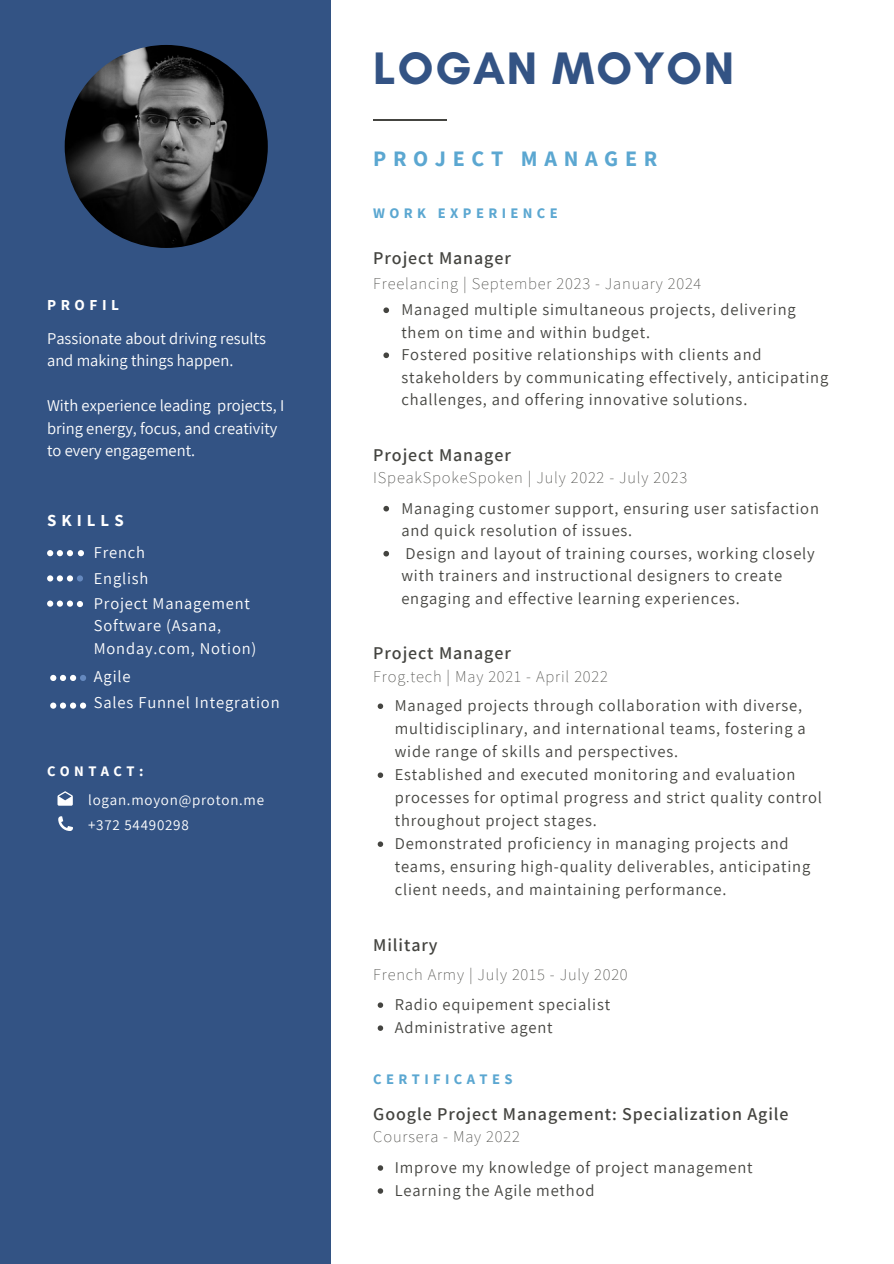
<style>
.page{position:relative;width:894px;height:1264px;background:#fff}
.page>*{position:absolute;margin:0;border:0;box-sizing:border-box;transform-origin:0 0}
.t1{font:700 46.35px "Glacial Indifference";letter-spacing:.035em;color:#335384}
.t2{font:700 22.05px "Source Sans Pro";letter-spacing:.3em;color:#5ba7d1}
.t3{font:600 18px "Assistant";letter-spacing:.05em;color:#444440}
.t4{font:700 16.8px "Source Sans Pro";letter-spacing:.3em;color:#fff}
.t5{font:16.5px/22.5px "Assistant";letter-spacing:.05em;color:#444440}
.t6{font:200 16.5px "Assistant";letter-spacing:.05em;color:#444440}
.t7{font:16.5px/22.5px "Assistant";color:#fff}
.t8{font:16.5px/22.5px "Assistant";letter-spacing:.05em;color:#fff}
.t9{font:700 15.15px "Source Sans Pro";letter-spacing:.3em;color:#fff}
.t10{font:15px "Assistant";letter-spacing:.05em;color:#fff}
.t11{font:700 14.55px "Source Sans Pro";letter-spacing:.3em;color:#5ba7d1}
.t12{font:700 14.55px "Source Sans Pro";letter-spacing:.3em;color:#fff}
</style>
<div class="page">
<div style="left:0;top:0;width:330px;height:1263px;background:#335384"></div>
<hr style="left:373px;top:119px;width:73px;height:1px;background:#444440">
<img style="left:65px;top:45px;width:203px;height:203px;border-radius:50%">
<svg style="left:377px;top:1165px;width:6px;height:5px"></svg>
<svg style="left:377px;top:1188px;width:6px;height:5px"></svg>
<svg style="left:377px;top:1002px;width:6px;height:5px"></svg>
<svg style="left:377px;top:1025px;width:6px;height:5px"></svg>
<svg style="left:383px;top:506px;width:6px;height:5px"></svg>
<svg style="left:383px;top:551px;width:6px;height:5px"></svg>
<svg style="left:58px;top:816px;width:15px;height:14px"></svg>
<svg style="left:57px;top:791px;width:16px;height:14px"></svg>
<svg style="left:47px;top:575px;width:36px;height:6px"></svg>
<svg style="left:47px;top:550px;width:37px;height:6px"></svg>
<svg style="left:47px;top:600px;width:36px;height:7px"></svg>
<svg style="left:50px;top:675px;width:36px;height:6px"></svg>
<svg style="left:50px;top:702px;width:36px;height:6px"></svg>
<svg style="left:377px;top:703px;width:6px;height:6px"></svg>
<svg style="left:377px;top:772px;width:6px;height:6px"></svg>
<svg style="left:377px;top:841px;width:6px;height:6px"></svg>
<svg style="left:383px;top:307px;width:6px;height:6px"></svg>
<svg style="left:383px;top:352px;width:6px;height:6px"></svg>
<p class="t1" style="left:373px;top:40px;width:362px">LOGAN MOYON</p>
<h6 class="t2" style="left:373px;top:144px;width:285px">PROJECT MANAGER</h6>
<p class="t9" style="left:47px;top:295px;width:73px">PROFIL</p>
<p class="t7" style="left:47px;top:326px;width:220px">Passionate about driving results and making things happen.</p>
<p class="t7" style="left:47px;top:394px;width:239px">With experience leading projects, I bring energy, focus, and creativity to every engagement.</p>
<h1 class="t11" style="left:373px;top:204px;width:186px">WORK EXPERIENCE</h1>
<p class="t3" style="left:373px;top:246px;width:139px">Project Manager</p>
<h6 class="t6" style="left:373px;top:272px;width:329px">Freelancing | September 2023 - January 2024</h6>
<h4 class="t5" style="left:401px;top:298px;width:396px">Managed multiple simultaneous projects, delivering them on time and within budget.</h4>
<h5 class="t5" style="left:401px;top:343px;width:428px">Fostered positive relationships with clients and stakeholders by communicating effectively, anticipating challenges, and offering innovative solutions.</h5>
<h4 class="t3" style="left:373px;top:442px;width:139px">Project Manager</h4>
<h5 class="t6" style="left:373px;top:466px;width:315px">ISpeakSpokeSpoken | July 2022 - July 2023</h5>
<h2 class="t5" style="left:401px;top:496px;width:419px">Managing customer support, ensuring user satisfaction and quick resolution of issues.</h2>
<h6 class="t5" style="left:401px;top:541px;width:415px">Design and layout of training courses, working closely with trainers and instructional designers to create engaging and effective learning experiences.</h6>
<p class="t4" style="left:47px;top:509px;width:78px">SKILLS</p>
<p class="t7" style="left:94px;top:540px;width:53px">French</p>
<h4 class="t8" style="left:94px;top:591px;width:164px">Project Management<br>Software (Asana,<br>Monday.com, Notion)</h4>
<h5 class="t7" style="left:94px;top:664px;width:38px">Agile</h5>
<p class="t8" style="left:94px;top:690px;width:187px">Sales Funnel Integration</p>
<p class="t5" style="left:394px;top:693px;width:412px;line-height:23px">Managed projects through collaboration with diverse, multidisciplinary, and international teams, fostering a wide range of skills and perspectives.</p>
<p class="t5" style="left:394px;top:762px;width:428px;line-height:23px">Established and executed monitoring and evaluation processes for optimal progress and strict quality control throughout project stages.</p>
<h4 class="t5" style="left:394px;top:831px;width:417px;line-height:23px">Demonstrated proficiency in managing projects and teams, ensuring high-quality deliverables, anticipating client needs, and maintaining performance.</h4>
<h5 class="t8" style="left:94px;top:566px;width:56px">English</h5>
<h5 class="t3" style="left:373px;top:641px;width:139px">Project Manager</h5>
<p class="t6" style="left:373px;top:664px;width:236px">Frog.tech | May 2021 - April 2022</p>
<p class="t12" style="left:47px;top:761px;width:98px">CONTACT:</p>
<p class="t10" style="left:88px;top:789px;width:177px">logan.moyon@proton.me</p>
<h4 class="t10" style="left:88px;top:814px;width:102px">+372 54490298</h4>
<h5 class="t3" style="left:373px;top:932px;width:66px">Military</h5>
<h5 class="t6" style="left:373px;top:963px;width:256px">French Army | July 2015 - July 2020</h5>
<h5 class="t5" style="left:394px;top:992px;width:217px">Radio equipement specialist</h5>
<h5 class="t5" style="left:394px;top:1015px;width:159px">Administrative agent</h5>
<h6 class="t11" style="left:373px;top:1070px;width:141px">CERTIFICATES</h6>
<h3 class="t3" style="left:373px;top:1101px;width:416px">Google Project Management: Specialization Agile</h3>
<h5 class="t6" style="left:373px;top:1125px;width:148px">Coursera - May 2022</h5>
<h5 class="t5" style="left:394px;top:1155px;width:359px">Improve my knowledge of project management</h5>
<h5 class="t5" style="left:394px;top:1178px;width:201px">Learning the Agile method</h5>
</div>
